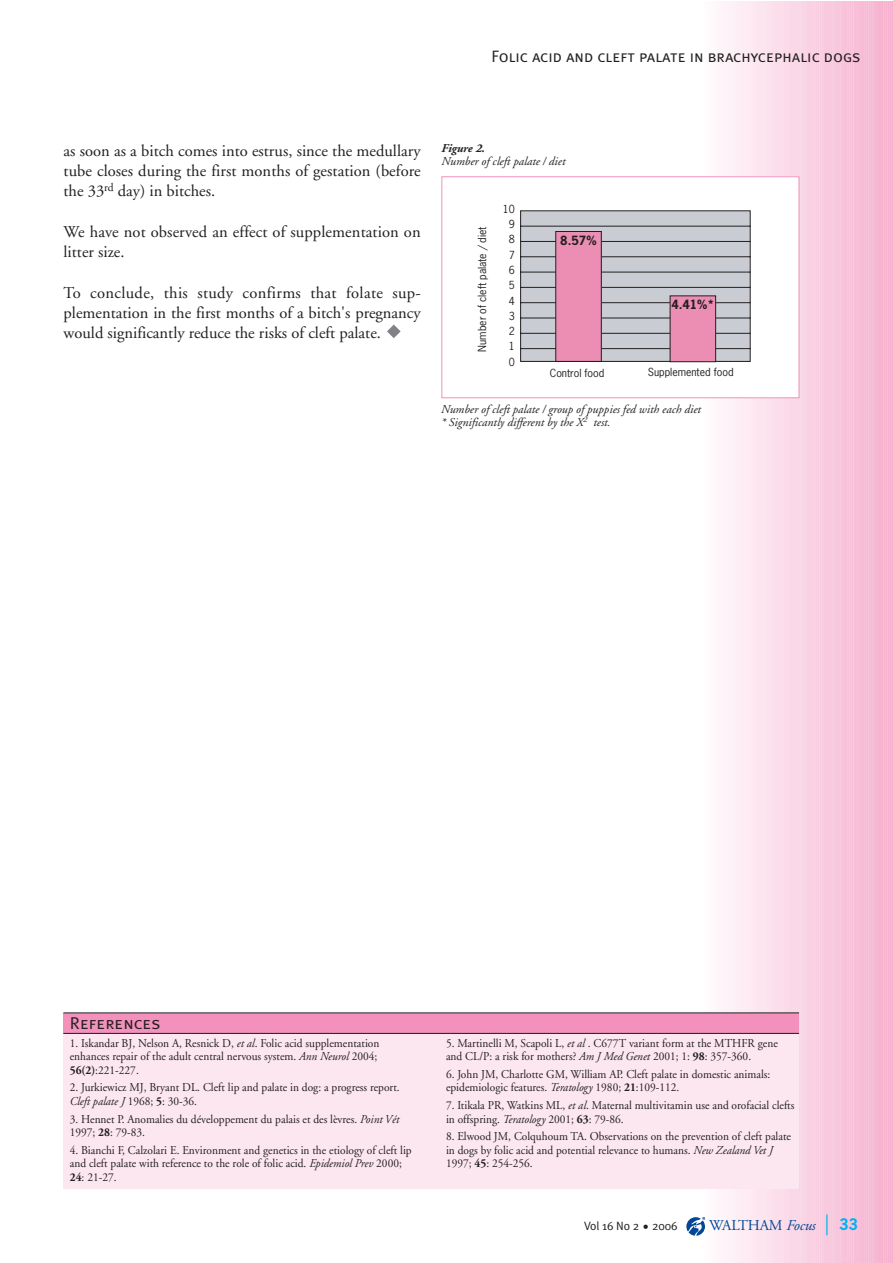
<style>
.page{position:relative;width:893px;height:1263px;background:#fff}
.page>*{position:absolute;margin:0;border:0;box-sizing:border-box;transform-origin:0 0}
.t1{font:17.1px "Meta Plus Normal Caps";color:#231f20;scale:1.05 1}
.t2{font:16.5px/20.2px "Adobe Garamond";color:#231f20;text-align:justify}
.t3{font:16.5px "Meta Plus Normal Caps";color:#231f20}
.t4{font:15px "Adobe Garamond";letter-spacing:-.01em;color:#034694}
.t5{font:700 15px "News Gothic";color:#00b3f0}
.t6{font:12px/13.5px "Adobe Garamond";color:#231f20;scale:.95 1}
.t7{font:italic 12px/13.5px "Adobe Garamond";color:#231f20}
.t8{font:12px "Meta Plus Normal";letter-spacing:-.01em;color:#231f20}
.t9{font:700 12px "News Gothic";color:#231f20}
.t10{font:italic 700 12px "Adobe Garamond";color:#231f20}
.t11{font:10.5px/15.3px "News Gothic";color:#231f20;text-align:center}
.s1{font-style:italic}
.s2{font-weight:700}
</style>
<div class="page">
<div style="left:706px;top:1px;width:5px;height:1262px;background:#fffbfd"></div>
<div style="left:710px;top:1px;width:5px;height:1262px;background:#fef9fb"></div>
<div style="left:714px;top:1px;width:5px;height:1262px;background:#fef7fa"></div>
<div style="left:719px;top:1px;width:6px;height:1262px;background:#fef5f9"></div>
<div style="left:725px;top:1px;width:5px;height:1262px;background:#fef2f7"></div>
<div style="left:729px;top:1px;width:5px;height:1262px;background:#fef1f6"></div>
<div style="left:733px;top:1px;width:5px;height:1262px;background:#fdeff5"></div>
<div style="left:738px;top:1px;width:5px;height:1262px;background:#fdedf4"></div>
<div style="left:742px;top:1px;width:5px;height:1262px;background:#fdecf3"></div>
<div style="left:746px;top:1px;width:5px;height:1262px;background:#fdeaf2"></div>
<div style="left:750px;top:1px;width:5px;height:1262px;background:#fde8f1"></div>
<div style="left:755px;top:1px;width:5px;height:1262px;background:#fce6f0"></div>
<div style="left:759px;top:1px;width:5px;height:1262px;background:#fce5ef"></div>
<div style="left:763px;top:1px;width:5px;height:1262px;background:#fce3ee"></div>
<div style="left:767px;top:1px;width:5px;height:1262px;background:#fce2ed"></div>
<div style="left:772px;top:1px;width:5px;height:1262px;background:#fcdfec"></div>
<div style="left:776px;top:1px;width:5px;height:1262px;background:#fbdeeb"></div>
<div style="left:780px;top:1px;width:5px;height:1262px;background:#fbdcea"></div>
<div style="left:784px;top:1px;width:5px;height:1262px;background:#fbdbe9"></div>
<div style="left:789px;top:1px;width:5px;height:1262px;background:#fbd8e7"></div>
<div style="left:793px;top:1px;width:5px;height:1262px;background:#fbd7e6"></div>
<div style="left:797px;top:1px;width:5px;height:1262px;background:#fad5e5"></div>
<div style="left:801px;top:1px;width:5px;height:1262px;background:#fad4e4"></div>
<div style="left:806px;top:1px;width:6px;height:1262px;background:#fad1e3"></div>
<div style="left:812px;top:1px;width:5px;height:1262px;background:#facfe2"></div>
<div style="left:816px;top:1px;width:5px;height:1262px;background:#f9d4e4"></div>
<div style="left:820px;top:1px;width:5px;height:1262px;background:#f9cce0"></div>
<div style="left:825px;top:1px;width:5px;height:1262px;background:#f9cade"></div>
<div style="left:829px;top:1px;width:5px;height:1262px;background:#f9c8dd"></div>
<div style="left:831px;top:1px;width:5px;height:1262px;background:#f9cee1"></div>
<div style="left:835px;top:1px;width:5px;height:1262px;background:#f9c6dc"></div>
<div style="left:840px;top:1px;width:6px;height:1262px;background:#f9c4db"></div>
<div style="left:846px;top:1px;width:5px;height:1262px;background:#f8c2d9"></div>
<div style="left:848px;top:1px;width:5px;height:1262px;background:#f8c8dd"></div>
<div style="left:852px;top:1px;width:5px;height:1262px;background:#f9c9dd"></div>
<div style="left:854px;top:1px;width:5px;height:1262px;background:#f8bfd8"></div>
<div style="left:859px;top:1px;width:5px;height:1262px;background:#f8bcd6"></div>
<div style="left:863px;top:1px;width:5px;height:1262px;background:#f8bbd5"></div>
<div style="left:865px;top:1px;width:5px;height:1262px;background:#f7c2d9"></div>
<div style="left:869px;top:1px;width:5px;height:1262px;background:#f8c1d9"></div>
<div style="left:873px;top:1px;width:5px;height:1262px;background:#f7b7d3"></div>
<div style="left:878px;top:1px;width:5px;height:1262px;background:#f7b4d1"></div>
<div style="left:882px;top:1px;width:5px;height:1262px;background:#f7bcd5"></div>
<div style="left:886px;top:1px;width:5px;height:1262px;background:#f7bdd6"></div>
<hr style="left:888px;top:1px;width:4px;height:1262px;background:#f6b0cf">
<svg style="left:686px;top:1217px;width:19px;height:19px"></svg>
<svg style="left:826px;top:1214px;width:1px;height:21px"></svg>
<svg style="left:387px;top:325px;width:14px;height:13px"></svg>
<div style="left:63px;top:1033px;width:736px;height:156px;background:#fce7f0"></div>
<div style="left:63px;top:1013px;width:736px;height:21px;background:#f391bc"></div>
<hr style="left:63px;top:1012px;width:736px;height:1px;background:#231f20">
<hr style="left:63px;top:1033px;width:736px;height:1px;background:#231f20">
<div style="left:442px;top:177px;width:357px;height:221px;background:#fff"></div>
<svg style="left:520px;top:210px;width:230px;height:152px;background:#babec3"></svg>
<div style="left:556px;top:231px;width:45px;height:130px;background:#ec8eb4"></div>
<div style="left:555px;top:231px;width:47px;height:131px;border:1px solid #231f20"></div>
<div style="left:670px;top:296px;width:46px;height:66px;background:#ec8eb4"></div>
<div style="left:670px;top:296px;width:46px;height:66px;border:1px solid #231f20"></div>
<div style="left:442px;top:177px;width:357px;height:221px;border:1px solid #f391bc"></div>
<h2 class="t3" style="left:492px;top:47px;width:370px">Folic acid and cleft palate in brachycephalic dogs</h2>
<h2 class="t2" style="left:64px;top:141px;width:359px">as soon as a bitch comes into estrus, since the medullary tube closes during the first months of gestation (before the 33<sup>rd</sup> day) in bitches.</h2>
<h2 class="t2" style="left:64px;top:222px;width:359px">We have not observed an effect of supplementation on litter size.</h2>
<h2 class="t2" style="left:64px;top:283px;width:359px">To conclude, this study confirms that folate sup&shy;plementation in the first months of a bitch's pregnancy would significantly reduce the risks of cleft palate.</h2>
<p class="t10" style="left:442px;top:141px;width:45px">Figure 2.</p>
<p class="t7" style="left:442px;top:155px;width:125px">Number of cleft palate / diet</p>
<p class="t11" style="left:475px;top:352px;width:127px;rotate:-90deg">Number of cleft palate / diet</p>
<p class="t11" style="left:503px;top:201px;width:14px">10<br>9<br>8<br>7<br>6<br>5<br>4<br>3<br>2<br>1<br>0</p>
<p class="t9" style="left:560px;top:232px;width:38px">8.57%</p>
<p class="t11" style="left:550px;top:365px;width:56px">Control food</p>
<p class="t9" style="left:672px;top:296px;width:45px">4.41%*</p>
<p class="t11" style="left:648px;top:364px;width:87px">Supplemented food</p>
<p class="t7" style="left:441px;top:403px;width:261px">Number of cleft palate / group of puppies fed with each diet * Significantly different by the X<sup>2</sup> test.</p>
<h1 class="t1" style="left:70px;top:1013px;width:88px">References</h1>
<p class="t6" style="left:70px;top:1036px;width:327px">1. Iskandar BJ, Nelson A, Resnick D, <span class="s1">et al</span>. Folic acid supplementation enhances repair of the adult central nervous system. <span class="s1">Ann Neurol</span> 2004;<br><span class="s2">56(2)</span>:221-227.</p>
<p class="t6" style="left:70px;top:1081px;width:349px">2. Jurkiewicz MJ, Bryant DL. Cleft lip and palate in dog: a progress report.<br><span class="s1">Cleft palate J</span> 1968; <span class="s2">5</span>: 30-36.</p>
<p class="t6" style="left:70px;top:1112px;width:348px">3. Hennet P. Anomalies du développement du palais et des lèvres. <span class="s1">Point Vét<br></span>1997; <span class="s2">28</span>: 79-83.</p>
<p class="t6" style="left:70px;top:1144px;width:361px">4. Bianchi F, Calzolari E. Environment and genetics in the etiology of cleft lip and cleft palate with reference to the role of folic acid. <span class="s1">Epidemiol Prev</span> 2000;<br><span class="s2">24</span>: 21-27.</p>
<p class="t6" style="left:446px;top:1036px;width:351px">5. Martinelli M, Scapoli L, <span class="s1">et al</span> . C677T variant form at the MTHFR gene and CL/P: a risk for mothers? <span class="s1">Am J Med Genet</span> 2001; 1: <span class="s2">98</span>: 357-360.</p>
<p class="t6" style="left:446px;top:1068px;width:343px">6. John JM, Charlotte GM, William AP. Cleft palate in domestic animals: epidemiologic features. <span class="s1">Teratology</span> 1980; <span class="s2">21</span>:109-112.</p>
<p class="t6" style="left:446px;top:1099px;width:368px">7. Itikala PR, Watkins ML, <span class="s1">et al</span>. Maternal multivitamin use and orofacial clefts in offspring. <span class="s1">Teratology</span> 2001; <span class="s2">63</span>: 79-86.</p>
<p class="t6" style="left:446px;top:1130px;width:365px">8. Elwood JM, Colquhoum TA. Observations on the prevention of cleft palate in dogs by folic acid and potential relevance to humans. <span class="s1">New Zealand Vet J<br></span>1997; <span class="s2">45</span>: 254-256.</p>
<p class="t8" style="left:584px;top:1218px;width:95px">Vol 16 No 2 • 2006</p>
<p class="t4" style="left:709px;top:1217px;width:108px">WALTHAM <span class="s1">Focus</span></p>
<p class="t5" style="left:839px;top:1214px;width:20px">33</p>
</div>
